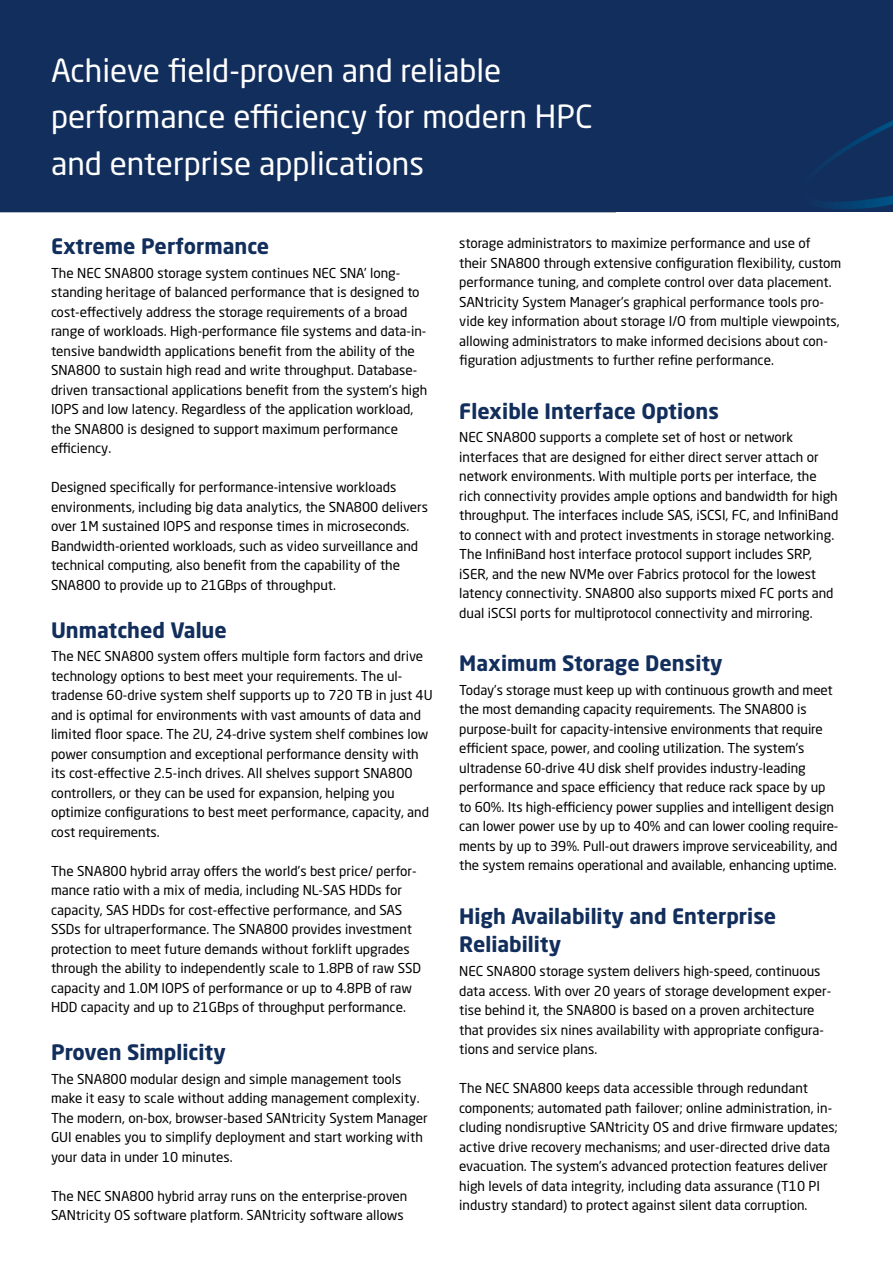
<style>
.page{position:relative;width:893px;height:1263px;background:#fff}
.page>*{position:absolute;margin:0;border:0;box-sizing:border-box;transform-origin:0 0}
.t1{font:31.5px/46.5px "Neo Sans Std";color:#fff}
.t2{font:700 21px/28.8px "Neo Sans Std";color:#122e5c}
.t3{font:13.5px/19.5px "Neo Sans Std";color:#000}
</style>
<div class="page">
<div style="left:0;top:0;width:893px;height:212px;background:#122e5c"></div>
<svg style="left:800px;top:120px;width:93px;height:89px;background:#10305f"></svg>
<h1 class="t1" style="left:51px;top:46px;width:543px">Achieve field-proven and reliable performance efficiency for modern HPC and enterprise applications</h1>
<h2 class="t2" style="left:51px;top:231px;width:220px">Extreme Performance</h2>
<p class="t3" style="left:51px;top:263px;width:378px">The NEC SNA800 storage system continues NEC SNA’ long&shy;standing heritage of balanced performance that is designed to cost-effectively address the storage requirements of a broad range of workloads. High-performance file systems and data-in&shy;tensive bandwidth applications benefit from the ability of the SNA800 to sustain high read and write throughput. Database&shy;driven transactional applications benefit from the system’s high IOPS and low latency. Regardless of the application workload, the SNA800 is designed to support maximum performance efficiency.</p>
<p class="t3" style="left:51px;top:477px;width:379px">Designed specifically for performance-intensive workloads environments, including big data analytics, the SNA800 delivers over 1M sustained IOPS and response times in microseconds.<br>Bandwidth-oriented workloads, such as video surveillance and technical computing, also benefit from the capability of the SNA800 to provide up to 21GBps of throughput.</p>
<h2 class="t2" style="left:51px;top:615px;width:177px">Unmatched Value</h2>
<p class="t3" style="left:51px;top:646px;width:383px">The NEC SNA800 system offers multiple form factors and drive technology options to best meet your requirements. The ul&shy;tradense 60-drive system shelf supports up to 720 TB in just 4U and is optimal for environments with vast amounts of data and limited floor space. The 2U, 24-drive system shelf combines low power consumption and exceptional performance density with its cost-effective 2.5-inch drives. All shelves support SNA800 controllers, or they can be used for expansion, helping you optimize configurations to best meet performance, capacity, and cost requirements.</p>
<p class="t3" style="left:51px;top:861px;width:372px">The SNA800 hybrid array offers the world’s best price/ perfor&shy;mance ratio with a mix of media, including NL-SAS HDDs for capacity, SAS HDDs for cost-effective performance, and SAS SSDs for ultraperformance. The SNA800 provides investment protection to meet future demands without forklift upgrades through the ability to independently scale to 1.8PB of raw SSD capacity and 1.0M IOPS of performance or up to 4.8PB of raw HDD capacity and up to 21GBps of throughput performance.</p>
<h2 class="t2" style="left:51px;top:1037px;width:176px">Proven Simplicity</h2>
<p class="t3" style="left:51px;top:1069px;width:378px">The SNA800 modular design and simple management tools make it easy to scale without adding management complexity.<br>The modern, on-box, browser-based SANtricity System Manager GUI enables you to simplify deployment and start working with your data in under 10 minutes.</p>
<p class="t3" style="left:51px;top:1186px;width:358px">The NEC SNA800 hybrid array runs on the enterprise-proven<br>SANtricity OS software platform. SANtricity software allows</p>
<p class="t3" style="left:459px;top:234px;width:384px">storage administrators to maximize performance and use of their SNA800 through extensive configuration flexibility, custom performance tuning, and complete control over data placement.<br>SANtricity System Manager’s graphical performance tools pro&shy;vide key information about storage I/O from multiple viewpoints, allowing administrators to make informed decisions about con&shy;figuration adjustments to further refine performance.</p>
<h2 class="t2" style="left:459px;top:396px;width:261px">Flexible Interface Options</h2>
<p class="t3" style="left:459px;top:427px;width:381px">NEC SNA800 supports a complete set of host or network interfaces that are designed for either direct server attach or network environments. With multiple ports per interface, the rich connectivity provides ample options and bandwidth for high throughput. The interfaces include SAS, iSCSI, FC, and InfiniBand to connect with and protect investments in storage networking.<br>The InfiniBand host interface protocol support includes SRP, iSER, and the new NVMe over Fabrics protocol for the lowest latency connectivity. SNA800 also supports mixed FC ports and dual iSCSI ports for multiprotocol connectivity and mirroring.</p>
<h2 class="t2" style="left:459px;top:648px;width:265px">Maximum Storage Density</h2>
<p class="t3" style="left:459px;top:680px;width:381px">Today’s storage must keep up with continuous growth and meet the most demanding capacity requirements. The SNA800 is purpose-built for capacity-intensive environments that require efficient space, power, and cooling utilization. The system’s ultradense 60-drive 4U disk shelf provides industry-leading performance and space efficiency that reduce rack space by up to 60%. Its high-efficiency power supplies and intelligent design can lower power use by up to 40% and can lower cooling require&shy;ments by up to 39%. Pull-out drawers improve serviceability, and the system remains operational and available, enhancing uptime.</p>
<h2 class="t2" style="left:459px;top:901px;width:319px">High Availability and Enterprise<br>Reliability</h2>
<p class="t3" style="left:459px;top:961px;width:373px">NEC SNA800 storage system delivers high-speed, continuous data access. With over 20 years of storage development exper&shy;tise behind it, the SNA800 is based on a proven architecture that provides six nines availability with appropriate configura&shy;tions and service plans.</p>
<p class="t3" style="left:459px;top:1078px;width:380px">The NEC SNA800 keeps data accessible through redundant components; automated path failover; online administration, in&shy;cluding nondisruptive SANtricity OS and drive firmware updates; active drive recovery mechanisms; and user-directed drive data evacuation. The system’s advanced protection features deliver high levels of data integrity, including data assurance (T10 PI industry standard) to protect against silent data corruption.</p>
</div>
